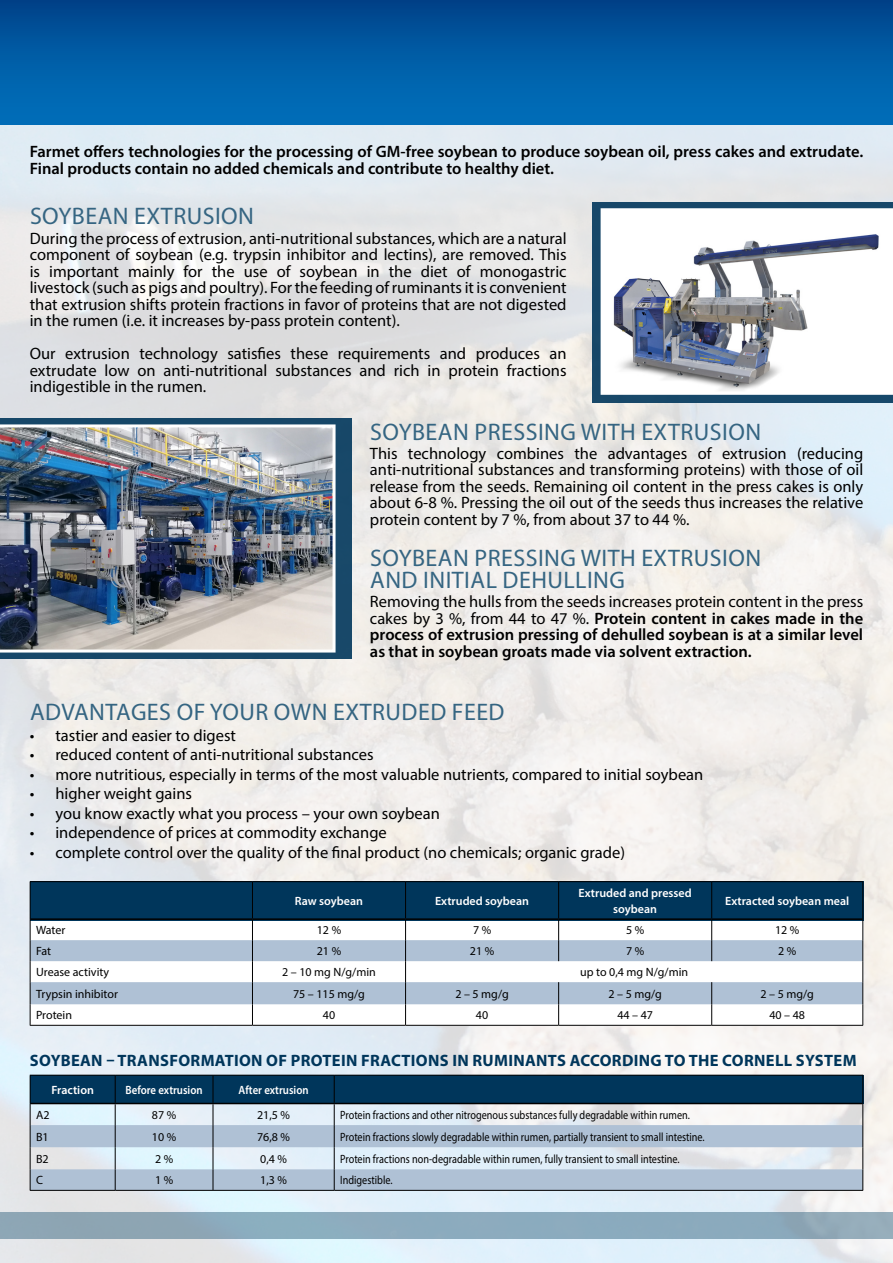
<style>
.page{position:relative;width:893px;height:1263px;background:#fff}
.page>*{position:absolute;margin:0;border:0;box-sizing:border-box;transform-origin:0 0}
.t1{font:24px/22.5px "Myriad Pro";letter-spacing:.02em;color:#356582}
.t2{font:16.5px/16.5px "Myriad Pro";color:#000;text-align:justify}
.t3{font:600 16.5px/16.5px "Myriad Pro";color:#000;text-align:justify}
.t4{font:700 16.5px "Myriad Pro";letter-spacing:.02em;color:#00365b}
.t5{font:12px "Myriad Pro";color:#000;scale:.85 1}
.t6{font:12px "Myriad Pro";color:#000}
.t7{font:600 12px/16.5px "Myriad Pro";color:#fff;text-align:center}
.t8{font:600 12px "Myriad Pro";color:#fff;scale:.9 1}
.s1{font-weight:400}
</style>
<div class="page">
<img style="left:0;top:124px;width:893px;height:1139px">
<div style="left:0;top:0;width:893px;height:124px;background:linear-gradient(to bottom,#00458c,#0072bd)"></div>
<div style="left:593px;top:202px;width:300px;height:201px;background:#174869"></div>
<div style="left:0;top:1212px;width:893px;height:27px;background:#8cabbd"></div>
<svg style="left:601px;top:208px;width:292px;height:187px"></svg>
<div style="left:0;top:419px;width:351px;height:240px;background:#184869"></div>
<img style="left:0;top:424px;width:336px;height:228px">
<div style="left:30px;top:910px;width:833px;height:116px;background:#fff"></div>
<div style="left:30px;top:881px;width:833px;height:40px;background:#00365b"></div>
<svg style="left:31px;top:940px;width:831px;height:64px;fill:#afc1d5"></svg>
<hr style="left:30px;top:881px;width:222px;height:1px;background:#000">
<hr style="left:30px;top:882px;width:1px;height:37px;background:#000">
<hr style="left:252px;top:881px;width:154px;height:1px;background:#000">
<hr style="left:252px;top:882px;width:1px;height:36px;background:#000">
<hr style="left:406px;top:881px;width:153px;height:1px;background:#000">
<hr style="left:405px;top:882px;width:1px;height:36px;background:#000">
<hr style="left:559px;top:881px;width:153px;height:1px;background:#000">
<hr style="left:558px;top:882px;width:1px;height:36px;background:#000">
<hr style="left:712px;top:881px;width:151px;height:1px;background:#000">
<hr style="left:711px;top:882px;width:1px;height:36px;background:#000">
<hr style="left:862px;top:882px;width:1px;height:37px;background:#000">
<svg style="left:558px;top:920px;width:1px;height:41px"></svg>
<svg style="left:711px;top:920px;width:1px;height:41px"></svg>
<svg style="left:30px;top:919px;width:1px;height:106px"></svg>
<svg style="left:252px;top:920px;width:1px;height:105px"></svg>
<svg style="left:405px;top:920px;width:1px;height:105px"></svg>
<svg style="left:558px;top:982px;width:1px;height:43px"></svg>
<svg style="left:711px;top:982px;width:1px;height:43px"></svg>
<svg style="left:862px;top:919px;width:1px;height:106px"></svg>
<hr style="left:30px;top:1025px;width:222px;height:1px;background:#000">
<hr style="left:252px;top:1025px;width:154px;height:1px;background:#000">
<hr style="left:406px;top:1025px;width:153px;height:1px;background:#000">
<hr style="left:559px;top:1025px;width:153px;height:1px;background:#000">
<hr style="left:712px;top:1025px;width:151px;height:1px;background:#000">
<hr style="left:31px;top:918px;width:221px;height:2px;background:#000">
<hr style="left:252px;top:918px;width:154px;height:2px;background:#000">
<hr style="left:406px;top:918px;width:153px;height:2px;background:#000">
<hr style="left:559px;top:918px;width:153px;height:2px;background:#000">
<hr style="left:712px;top:918px;width:150px;height:2px;background:#000">
<div style="left:30px;top:1075px;width:833px;height:29px;background:#00365b"></div>
<svg style="left:31px;top:1125px;width:831px;height:65px;fill:#afc1d5"></svg>
<hr style="left:30px;top:1075px;width:85px;height:1px;background:#000">
<hr style="left:115px;top:1075px;width:98px;height:1px;background:#000">
<hr style="left:213px;top:1075px;width:121px;height:1px;background:#000">
<hr style="left:334px;top:1075px;width:529px;height:1px;background:#000">
<svg style="left:30px;top:1075px;width:1px;height:115px"></svg>
<svg style="left:115px;top:1075px;width:1px;height:115px"></svg>
<svg style="left:213px;top:1075px;width:1px;height:115px"></svg>
<svg style="left:334px;top:1075px;width:1px;height:115px"></svg>
<svg style="left:862px;top:1075px;width:1px;height:115px"></svg>
<hr style="left:30px;top:1190px;width:85px;height:1px;background:#000">
<hr style="left:115px;top:1190px;width:98px;height:1px;background:#000">
<hr style="left:213px;top:1190px;width:121px;height:1px;background:#000">
<hr style="left:334px;top:1190px;width:529px;height:1px;background:#000">
<hr style="left:31px;top:1103px;width:84px;height:1px;background:#000">
<hr style="left:115px;top:1103px;width:98px;height:1px;background:#000">
<hr style="left:213px;top:1103px;width:121px;height:1px;background:#000">
<hr style="left:334px;top:1103px;width:528px;height:1px;background:#000">
<p class="t3" style="left:30px;top:143px;width:835px">Farmet offers technologies for the processing of GM-free soybean to produce soybean oil, press cakes and extrudate.<br>Final products contain no added chemicals and contribute to healthy diet.</p>
<h1 class="t1" style="left:30px;top:204px;width:226px">SOYBEAN EXTRUSION</h1>
<p class="t2" style="left:30px;top:230px;width:538px">During the process of extrusion, anti-nutritional substances, which are a natural component of soybean (e.g. trypsin inhibitor and lectins), are removed. This is important mainly for the use of soybean in the diet of monogastric livestock (such as pigs and poultry). For the feeding of ruminants it is convenient that extrusion shifts protein fractions in favor of proteins that are not digested in the rumen (i.e. it increases by-pass protein content).</p>
<p class="t2" style="left:30px;top:345px;width:538px">Our extrusion technology satisfies these requirements and produces an extrudate low on anti-nutritional substances and rich in protein fractions indigestible in the rumen.</p>
<h1 class="t1" style="left:370px;top:420px;width:392px">SOYBEAN PRESSING WITH EXTRUSION</h1>
<p class="t2" style="left:370px;top:445px;width:495px">This technology combines the advantages of extrusion (reducing anti-nutritional substances and transforming proteins) with those of oil release from the seeds. Remaining oil content in the press cakes is only about 6-8 %. Pressing the oil out of the seeds thus increases the relative protein content by 7 %, from about 37 to 44 %.</p>
<h1 class="t1" style="left:370px;top:546px;width:392px">SOYBEAN PRESSING WITH EXTRUSION<br>AND INITIAL DEHULLING</h1>
<p class="t3" style="left:370px;top:593px;width:495px"><span class="s1">Removing the hulls from the seeds increases protein content in the press cakes by 3 %, from 44 to 47 %.</span> Protein content in cakes made in the process of extrusion pressing of dehulled soybean is at a similar level as that in soybean groats made via solvent extraction.</p>
<h1 class="t1" style="left:30px;top:700px;width:476px">ADVANTAGES OF YOUR OWN EXTRUDED FEED</h1>
<p class="t2" style="left:30px;top:726px;width:208px">• tastier and easier to digest</p>
<p class="t2" style="left:30px;top:746px;width:345px">• reduced content of anti-nutritional substances</p>
<p class="t2" style="left:30px;top:765px;width:675px">• more nutritious, especially in terms of the most valuable nutrients, compared to initial soybean</p>
<p class="t2" style="left:30px;top:785px;width:164px">• higher weight gains</p>
<p class="t2" style="left:30px;top:804px;width:412px">• you know exactly what you process – your own soybean</p>
<p class="t2" style="left:30px;top:824px;width:359px">• independence of prices at commodity exchange</p>
<p class="t2" style="left:30px;top:844px;width:597px">• complete control over the quality of the final product (no chemicals; organic grade)</p>
<p class="t7" style="left:295px;top:892px;width:70px">Raw soybean</p>
<p class="t7" style="left:435px;top:892px;width:96px">Extruded soybean</p>
<p class="t7" style="left:579px;top:884px;width:115px">Extruded and pressed soybean</p>
<p class="t7" style="left:725px;top:892px;width:125px">Extracted soybean meal</p>
<p class="t6" style="left:36px;top:923px;width:31px">Water</p>
<p class="t6" style="left:317px;top:923px;width:26px">12 %</p>
<p class="t6" style="left:473px;top:923px;width:20px">7 %</p>
<p class="t6" style="left:626px;top:923px;width:20px">5 %</p>
<p class="t6" style="left:775px;top:923px;width:26px">12 %</p>
<p class="t6" style="left:36px;top:944px;width:17px">Fat</p>
<p class="t6" style="left:317px;top:944px;width:26px">21 %</p>
<p class="t6" style="left:470px;top:944px;width:26px">21 %</p>
<p class="t6" style="left:626px;top:944px;width:20px">7 %</p>
<p class="t6" style="left:778px;top:944px;width:20px">2 %</p>
<p class="t6" style="left:36px;top:965px;width:75px">Urease activity</p>
<p class="t6" style="left:282px;top:965px;width:95px">2 – 10 mg N/g/min</p>
<p class="t6" style="left:580px;top:965px;width:109px">up to 0,4 mg N/g/min</p>
<p class="t6" style="left:36px;top:986px;width:83px">Trypsin inhibitor</p>
<p class="t6" style="left:293px;top:986px;width:73px">75 – 115 mg/g</p>
<p class="t6" style="left:455px;top:986px;width:55px">2 – 5 mg/g</p>
<p class="t6" style="left:608px;top:986px;width:55px">2 – 5 mg/g</p>
<p class="t6" style="left:760px;top:986px;width:55px">2 – 5 mg/g</p>
<p class="t6" style="left:36px;top:1008px;width:37px">Protein</p>
<p class="t6" style="left:323px;top:1008px;width:14px">40</p>
<p class="t6" style="left:476px;top:1008px;width:14px">40</p>
<p class="t6" style="left:617px;top:1008px;width:37px">44 – 47</p>
<p class="t6" style="left:769px;top:1008px;width:37px">40 – 48</p>
<p class="t4" style="left:30px;top:1050px;width:828px">SOYBEAN – TRANSFORMATION OF PROTEIN FRACTIONS IN RUMINANTS ACCORDING TO THE CORNELL SYSTEM</p>
<p class="t7" style="left:51px;top:1081px;width:44px">Fraction</p>
<p class="t8" style="left:126px;top:1082px;width:87px">Before extrusion</p>
<p class="t8" style="left:239px;top:1082px;width:79px">After extrusion</p>
<p class="t6" style="left:36px;top:1107px;width:15px">A2</p>
<p class="t6" style="left:152px;top:1107px;width:26px">87 %</p>
<p class="t6" style="left:257px;top:1107px;width:34px">21,5 %</p>
<p class="t5" style="left:340px;top:1107px;width:413px">Protein fractions and other nitrogenous substances fully degradable within rumen.</p>
<p class="t6" style="left:36px;top:1129px;width:14px">B1</p>
<p class="t6" style="left:152px;top:1129px;width:26px">10 %</p>
<p class="t6" style="left:257px;top:1129px;width:34px">76,8 %</p>
<p class="t5" style="left:340px;top:1129px;width:430px">Protein fractions slowly degradable within rumen, partially transient to small intestine.</p>
<p class="t6" style="left:36px;top:1151px;width:14px">B2</p>
<p class="t6" style="left:155px;top:1151px;width:20px">2 %</p>
<p class="t6" style="left:260px;top:1151px;width:28px">0,4 %</p>
<p class="t5" style="left:340px;top:1151px;width:401px">Protein fractions non-degradable within rumen, fully transient to small intestine.</p>
<p class="t6" style="left:36px;top:1173px;width:8px">C</p>
<p class="t6" style="left:155px;top:1173px;width:20px">1 %</p>
<p class="t6" style="left:260px;top:1173px;width:28px">1,3 %</p>
<p class="t5" style="left:340px;top:1173px;width:63px">Indigestible.</p>
</div>
